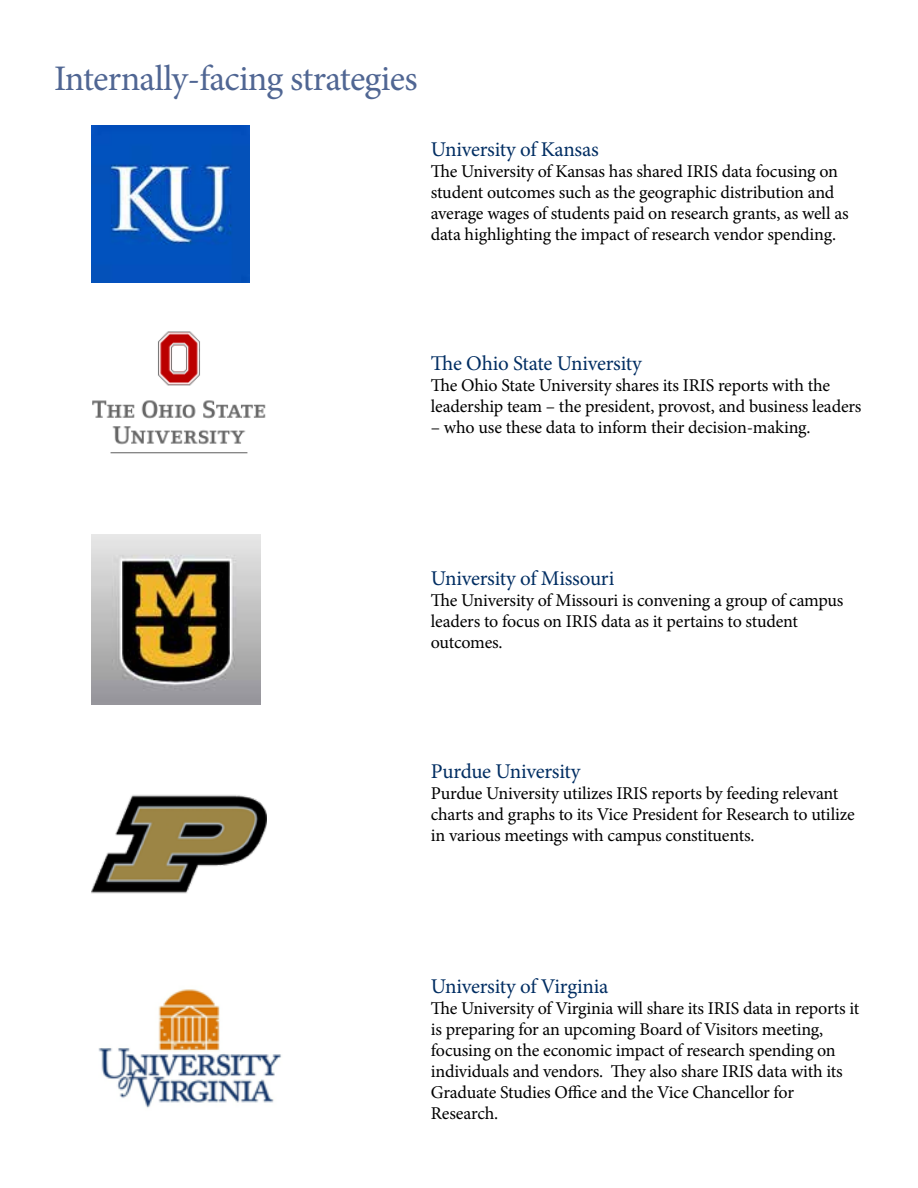
<style>
.page{position:relative;width:918px;height:1188px;background:#fff}
.page>*{position:absolute;margin:0;border:0;box-sizing:border-box;transform-origin:0 0}
.t1{font:36px "Minion Pro";letter-spacing:-.02em;color:#506693}
.t2{font:21px "Minion Pro";letter-spacing:-.015em;color:#002d62}
.t3{font:18px/21px "Minion Pro";letter-spacing:-.01em;color:#000}
</style>
<div class="page">
<img style="left:92px;top:125px;width:157px;height:158px">
<img style="left:92px;top:535px;width:169px;height:169px">
<img style="left:92px;top:795px;width:174px;height:99px">
<img style="left:98px;top:989px;width:183px;height:119px">
<img style="left:92px;top:331px;width:174px;height:123px">
<h1 class="t1" style="left:54px;top:54px;width:365px">Internally-facing strategies</h1>
<p class="t2" style="left:431px;top:135px;width:169px">University of Kansas</p>
<p class="t3" style="left:431px;top:161px;width:419px">The University of Kansas has shared IRIS data focusing on student outcomes such as the geographic distribution and average wages of students paid on research grants, as well as data highlighting the impact of research vendor spending.</p>
<p class="t2" style="left:431px;top:349px;width:213px">The Ohio State University</p>
<p class="t3" style="left:431px;top:375px;width:432px">The Ohio State University shares its IRIS reports with the leadership team – the president, provost, and business leaders</p>
<p class="t3" style="left:431px;top:417px;width:381px">– who use these data to inform their decision-making.</p>
<p class="t2" style="left:431px;top:564px;width:185px">University of Missouri</p>
<p class="t3" style="left:431px;top:590px;width:414px">The University of Missouri is convening a group of campus leaders to focus on IRIS data as it pertains to student outcomes.</p>
<p class="t2" style="left:431px;top:757px;width:151px">Purdue University</p>
<p class="t3" style="left:431px;top:783px;width:425px">Purdue University utilizes IRIS reports by feeding relevant charts and graphs to its Vice President for Research to utilize in various meetings with campus constituents.</p>
<p class="t2" style="left:431px;top:972px;width:179px">University of Virginia</p>
<p class="t3" style="left:431px;top:998px;width:430px">The University of Virginia will share its IRIS data in reports it is preparing for an upcoming Board of Visitors meeting, focusing on the economic impact of research spending on individuals and vendors. They also share IRIS data with its Graduate Studies Office and the Vice Chancellor for Research.</p>
</div>
